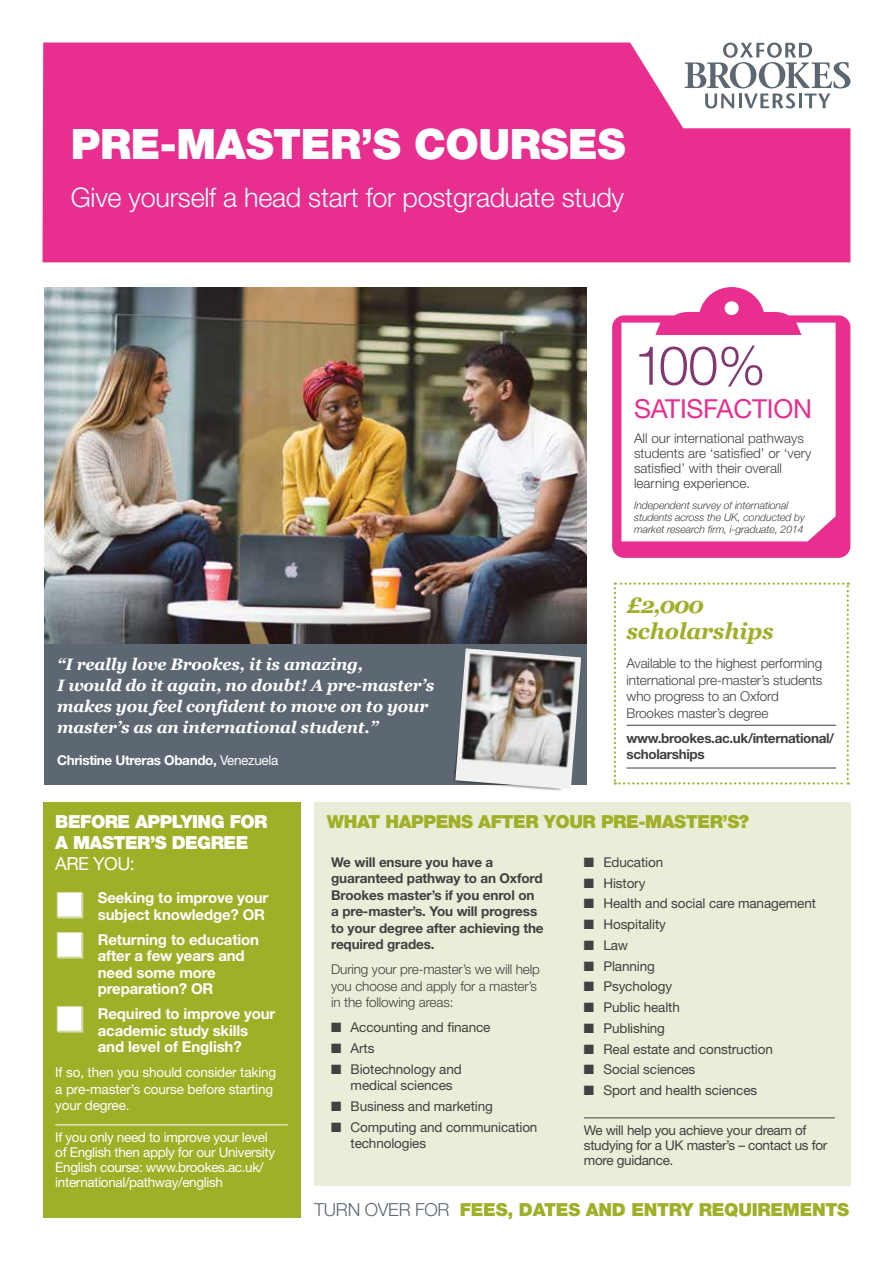
<style>
.page{position:relative;width:893px;height:1263px;background:#fff}
.page>*{position:absolute;margin:0;border:0;box-sizing:border-box;transform-origin:0 0}
.t1{font:300 54px "Helvetica Neue LT Std";color:#823772}
.t2{font:900 42px "Helvetica Neue LT Std";letter-spacing:-.01em;color:#fff}
.t3{font:300 27px "Helvetica Neue LT Std";letter-spacing:-.01em;color:#fff}
.t4{font:26.25px "Helvetica Neue LT Std";letter-spacing:-.01em;color:#e82e8f}
.t5{font:italic 700 22.5px/25.5px "Georgia";letter-spacing:-.01em;color:#a0af28}
.t6{font:900 18px "Helvetica Neue LT Std";letter-spacing:-.015em;color:#a0af28}
.t7{font:900 18px "Helvetica Neue LT Std";letter-spacing:-.03em;color:#fff}
.t8{font:300 18px "Helvetica Neue LT Std";letter-spacing:-.015em;color:#5c6771}
.t9{font:18px "Helvetica Neue LT Std";color:#fff}
.t10{font:italic 700 16.5px/21px "Georgia";letter-spacing:-.01em;color:#fff}
.t11{font:700 15px/16.5px "Helvetica Neue LT Std";letter-spacing:-.01em;color:#fff}
.t12{font:13.5px/16.5px "Helvetica Neue LT Std";letter-spacing:-.01em;color:#414042}
.t13{font:300 13.5px/16.5px "Helvetica Neue LT Std";letter-spacing:-.01em;color:#414042}
.t14{font:13.5px/15px "Helvetica Neue LT Std";letter-spacing:-.025em;color:#fff}
.t15{font:700 13.5px/16.5px "Helvetica Neue LT Std";letter-spacing:-.01em;color:#414042}
.t16{font:700 13.5px "Helvetica Neue LT Std";letter-spacing:-.025em;color:#fff}
.t17{font:italic 300 10.5px/12px "Helvetica Neue";letter-spacing:-.01em;color:#414042}
.s1{font-weight:400}
.s2{font-weight:900;color:#a0af28}
</style>
<div class="page">
<svg style="left:614px;top:582px;width:235px;height:202px"></svg>
<div style="left:43px;top:43px;width:807px;height:219px;background:#e82e8f"></div>
<svg style="left:685px;top:43px;width:165px;height:65px"></svg>
<div style="left:314px;top:802px;width:537px;height:383px;background:#eaedd7"></div>
<svg style="left:612px;top:287px;width:238px;height:271px;fill:#e82e8f"></svg>
<svg style="left:621px;top:323px;width:215px;height:218px"></svg>
<div style="left:725px;top:301px;width:14px;height:14px;background:#fff;border-radius:50%"></div>
<hr style="left:584px;top:1117px;width:251px;height:1px;background:#414042">
<img style="left:44px;top:287px;width:543px;height:357px">
<div style="left:44px;top:644px;width:543px;height:140px;background:#5c6771"></div>
<div style="left:43px;top:802px;width:257px;height:415px;background:#a0af28"></div>
<hr style="left:55px;top:1124px;width:233px;height:1px;background:#fff">
<img style="left:455px;top:648px;width:126px;height:141px">
<hr style="left:626px;top:725px;width:210px;height:1px;background:#414042">
<hr style="left:626px;top:768px;width:210px;height:1px;background:#414042">
<div style="left:58px;top:893px;width:25px;height:25px;background:#d7dcac"></div>
<div style="left:57px;top:892px;width:25px;height:25px;background:#fff;border:1px solid #d7dcac"></div>
<div style="left:58px;top:933px;width:25px;height:25px;background:#d7dcac"></div>
<div style="left:57px;top:932px;width:25px;height:25px;background:#fff;border:1px solid #d7dcac"></div>
<div style="left:58px;top:1007px;width:25px;height:25px;background:#d7dcac"></div>
<div style="left:57px;top:1006px;width:25px;height:25px;background:#fff;border:1px solid #d7dcac"></div>
<h2 class="t2" style="left:71px;top:119px;width:556px">PRE-MASTER’S COURSES</h2>
<h3 class="t3" style="left:71px;top:180px;width:555px">Give yourself a head start for postgraduate study</h3>
<h1 class="t1" style="left:634px;top:332px;width:133px">100%</h1>
<h3 class="t4" style="left:634px;top:393px;width:179px">satisfaction</h3>
<p class="t13" style="left:634px;top:430px;width:179px;line-height:15px">All our international pathways students are ‘satisfied’ or ‘very satisfied’ with their overall learning experience.</p>
<p class="t17" style="left:634px;top:498px;width:172px">Independent survey of international students across the UK, conducted by market research firm, i-graduate, 2014</p>
<p class="t10" style="left:57px;top:653px;width:379px">“I really love Brookes, it is amazing,<br>I would do it again, no doubt! A pre-master’s makes you feel confident to move on to your master’s as an international student.”</p>
<p class="t16" style="left:57px;top:751px;width:223px">Christine Utreras Obando, <span class="s1">Venezuela</span></p>
<h3 class="t5" style="left:626px;top:592px;width:149px">£2,000 scholarships</h3>
<p class="t13" style="left:626px;top:655px;width:197px">Available to the highest performing international pre-master’s students who progress to an Oxford<br>Brookes master’s degree</p>
<p class="t15" style="left:626px;top:729px;width:209px">www.brookes.ac.uk/international/ scholarships</p>
<h3 class="t7" style="left:55px;top:810px;width:50px">BEFORE</h3>
<h3 class="t7" style="left:135px;top:810px;width:14px">APP</h3>
<h3 class="t7" style="left:172px;top:810px;width:83px">LYING FOR</h3>
<h3 class="t7" style="left:55px;top:831px;width:32px">A MASTER</h3>
<h3 class="t7" style="left:150px;top:831px;width:74px">’S DEGREE</h3>
<h3 class="t9" style="left:55px;top:852px;width:81px">are you :</h3>
<p class="t11" style="left:98px;top:889px;width:172px">Seeking to improve your subject knowledge? OR</p>
<p class="t11" style="left:98px;top:931px;width:163px">Returning to education after a few years and need some more preparation? OR</p>
<p class="t11" style="left:98px;top:1005px;width:179px">Required to improve your academic study skills and level of English?</p>
<p class="t14" style="left:55px;top:1064px;width:223px;line-height:16.5px">If so, then you should consider taking a pre-master’s course before starting your degree.</p>
<p class="t14" style="left:55px;top:1130px;width:221px">If you only need to improve your level of English then apply for our University English course: www.brookes.ac.uk/ international/pathway/english</p>
<h3 class="t6" style="left:327px;top:810px;width:86px">WHAT HAPPE</h3>
<h3 class="t6" style="left:448px;top:810px;width:67px">NS AFTER</h3>
<h3 class="t6" style="left:544px;top:810px;width:26px">YOUR</h3>
<h3 class="t6" style="left:601px;top:810px;width:13px">PRE</h3>
<h3 class="t6" style="left:638px;top:810px;width:21px">-MASTER</h3>
<h3 class="t6" style="left:722px;top:810px;width:28px">’S?</h3>
<p class="t15" style="left:331px;top:853px;width:214px">We will ensure you have a guaranteed pathway to an Oxford<br>Brookes master’s if you enrol on a pre-master’s. You will progress to your degree after achieving the required grades.</p>
<p class="t13" style="left:331px;top:961px;width:210px">During your pre-master’s we will help you choose and apply for a master’s in the following areas:</p>
<p class="t12" style="left:331px;top:1019px;width:161px">■ Accounting and finance</p>
<p class="t12" style="left:331px;top:1040px;width:45px">■ Arts</p>
<p class="t12" style="left:351px;top:1061px;width:113px;text-indent:-19px">■ Biotechnology and medical sciences</p>
<p class="t12" style="left:331px;top:1098px;width:163px">■ Business and marketing</p>
<p class="t12" style="left:351px;top:1119px;width:188px;text-indent:-19px">■ Computing and communication technologies</p>
<p class="t12" style="left:584px;top:854px;width:81px">■ Education</p>
<p class="t12" style="left:584px;top:874px;width:63px">■ History</p>
<p class="t12" style="left:584px;top:895px;width:233px">■ Health and social care management</p>
<p class="t12" style="left:584px;top:916px;width:83px">■ Hospitality</p>
<p class="t12" style="left:584px;top:937px;width:46px">■ Law</p>
<p class="t12" style="left:584px;top:957px;width:72px">■ Planning</p>
<p class="t12" style="left:584px;top:978px;width:90px">■ Psychology</p>
<p class="t12" style="left:584px;top:999px;width:97px">■ Public health</p>
<p class="t12" style="left:584px;top:1020px;width:83px">■ Publishing</p>
<p class="t12" style="left:584px;top:1040px;width:190px">■ Real estate and construction</p>
<p class="t12" style="left:584px;top:1061px;width:113px">■ Social sciences</p>
<p class="t12" style="left:584px;top:1082px;width:175px">■ Sport and health sciences</p>
<p class="t12" style="left:584px;top:1123px;width:245px;line-height:15px">We will help you achieve your dream of studying for a UK master’s – contact us for more guidance.</p>
<h3 class="t8" style="left:314px;top:1198px;width:170px">turn over for <span class="s2">FEES</span></h3>
<h3 class="t6" style="left:507px;top:1198px;width:39px">, DATES</h3>
<h3 class="t6" style="left:586px;top:1198px;width:186px">AND ENTRY REQUIREME</h3>
<h3 class="t6" style="left:812px;top:1198px;width:26px">NTS</h3>
</div>
